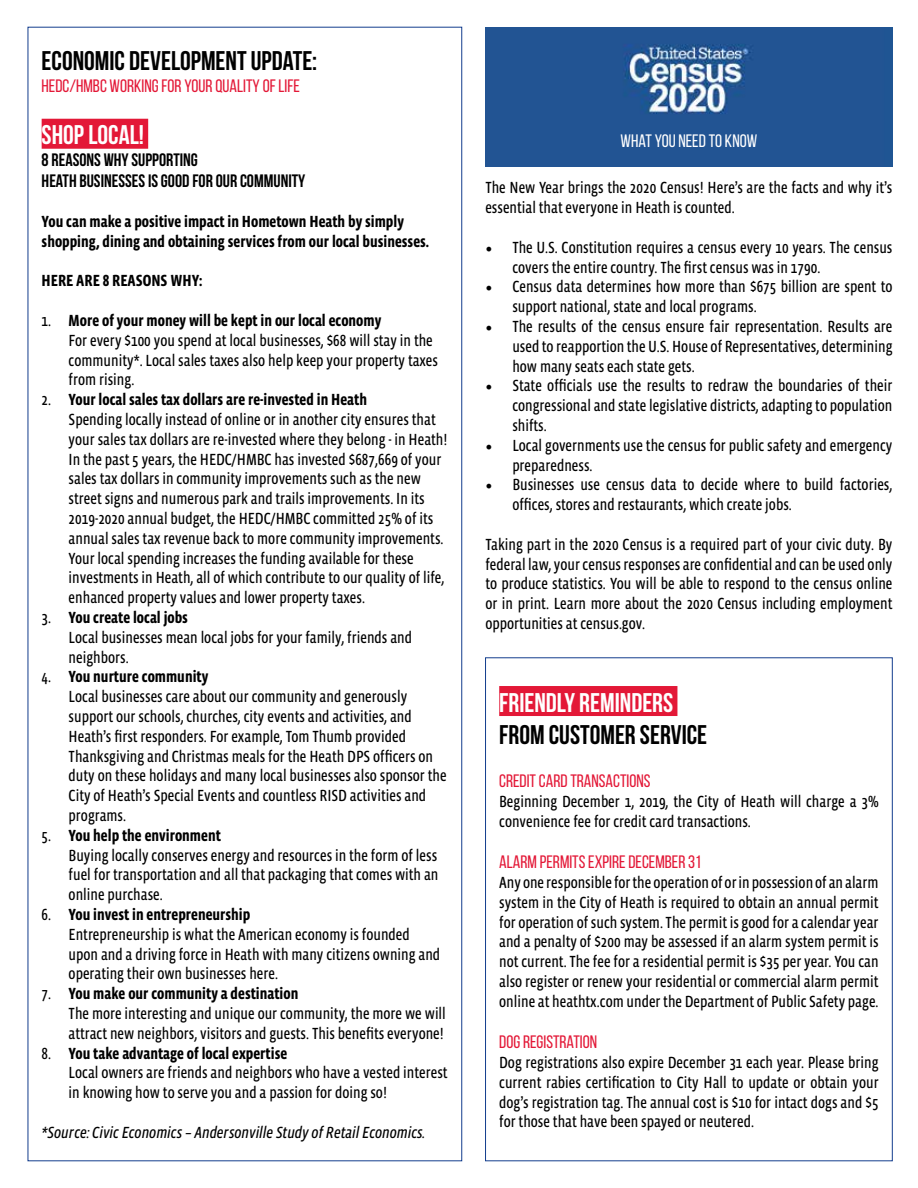
<style>
.page{position:relative;width:918px;height:1188px;background:#fff}
.page>*{position:absolute;margin:0;border:0;box-sizing:border-box;transform-origin:0 0}
.t1{font:700 27px "Bebas Neue";color:#000}
.t2{font:700 27px "Bebas Neue";color:#fff}
.t3{font:18px "Bebas Neue";color:#e31837}
.t4{font:700 18px/21.6px "Bebas Neue";color:#000}
.t5{font:18px "Bebas Neue";color:#fff}
.t6{font:16.5px/19.8px "Vista Sans Nar OTCE";color:#000}
.t7{font:700 16.5px/19.8px "Vista Sans Nar OTCE";color:#000}
.t8{font:italic 16.5px "Vista Sans Nar OTCE";color:#000}
.s1{font-weight:700}
.s2{font-family:"Minion Pro";font-size:18px}
</style>
<div class="page">
<div style="left:499px;top:686px;width:178px;height:30px;background:#e31837"></div>
<div style="left:42px;top:119px;width:106px;height:30px;background:#e31837"></div>
<img style="left:485px;top:27px;width:407px;height:139px">
<h1 class="t1" style="left:42px;top:46px;width:277px">ECONOMIC DEVELOPMENT UPDATE:</h1>
<p class="t3" style="left:42px;top:76px;width:260px">HEDC/HMBC WORKING FOR YOUR QUALITY OF LIFE</p>
<h1 class="t2" style="left:42px;top:120px;width:104px">SHOP LOCAL!</h1>
<p class="t4" style="left:42px;top:149px;width:265px">8 REASONS WHY SUPPORTING<br>HEATH BUSINESSES IS GOOD FOR OUR COMMUNITY</p>
<p class="t7" style="left:42px;top:211px;width:389px">You can make a positive impact in Hometown Heath by simply shopping, dining and obtaining services from our local businesses.</p>
<p class="t7" style="left:42px;top:271px;width:162px">HERE ARE 8 REASONS WHY:</p>
<p class="t6" style="left:69px;top:310px;width:371px;text-indent:-27px">1. <span class="s1">More of your money will be kept in our local economy<br></span>For every $100 you spend at local businesses, $68 will stay in the community*. Local sales taxes also help keep your property taxes from rising.</p>
<p class="t6" style="left:69px;top:390px;width:380px;text-indent:-27px">2. <span class="s1">Your local sales tax dollars are re-invested in Heath<br></span>Spending locally instead of online or in another city ensures that your sales tax dollars are re-invested where they belong - in Heath!<br>In the past 5 years, the HEDC/HMBC has invested $687,669 of your sales tax dollars in community improvements such as the new street signs and numerous park and trails improvements. In its 2019-2020 annual budget, the HEDC/HMBC committed 25% of its annual sales tax revenue back to more community improvements.<br>Your local spending increases the funding available for these investments in Heath, all of which contribute to our quality of life, enhanced property values and lower property taxes.</p>
<p class="t6" style="left:69px;top:607px;width:345px;text-indent:-27px">3. <span class="s1">You create local jobs<br></span>Local businesses mean local jobs for your family, friends and neighbors.</p>
<p class="t6" style="left:69px;top:667px;width:380px;text-indent:-27px">4. <span class="s1">You nurture community<br></span>Local businesses care about our community and generously support our schools, churches, city events and activities, and Heath’s first responders. For example, Tom Thumb provided Thanksgiving and Christmas meals for the Heath DPS officers on duty on these holidays and many local businesses also sponsor the City of Heath’s Special Events and countless RISD activities and programs.</p>
<p class="t6" style="left:69px;top:825px;width:371px;text-indent:-27px">5. <span class="s1">You help the environment<br></span>Buying locally conserves energy and resources in the form of less fuel for transportation and all that packaging that comes with an online purchase.</p>
<p class="t6" style="left:69px;top:904px;width:373px;text-indent:-27px">6. <span class="s1">You invest in entrepreneurship<br></span>Entrepreneurship is what the American economy is founded upon and a driving force in Heath with many citizens owning and operating their own businesses here.</p>
<p class="t6" style="left:69px;top:984px;width:379px;text-indent:-27px">7. <span class="s1">You make our community a destination<br></span>The more interesting and unique our community, the more we will attract new neighbors, visitors and guests. This benefits everyone!</p>
<p class="t6" style="left:69px;top:1043px;width:381px;text-indent:-27px">8. <span class="s1">You take advantage of local expertise<br></span>Local owners are friends and neighbors who have a vested interest in knowing how to serve you and a passion for doing so!</p>
<p class="t8" style="left:42px;top:1123px;width:385px">*Source: Civic Economics – Andersonville Study of Retail Economics.</p>
<p class="t5" style="left:621px;top:131px;width:138px">WHAT YOU NEED TO KNOW</p>
<p class="t6" style="left:485px;top:178px;width:409px">The New Year brings the 2020 Census! Here’s are the facts and why it’s essential that everyone in Heath is counted.</p>
<p class="t6" style="left:512px;top:237px;width:382px;text-indent:-27px"><span class="s2">•</span> The U.S. Constitution requires a census every 10 years. The census covers the entire country. The first census was in 1790.</p>
<p class="t6" style="left:512px;top:277px;width:382px;text-indent:-27px"><span class="s2">•</span> Census data determines how more than $675 billion are spent to support national, state and local programs.</p>
<p class="t6" style="left:512px;top:316px;width:382px;text-align:justify;text-indent:-27px"><span class="s2">•</span> The results of the census ensure fair representation. Results are used to reapportion the U.S. House of Representatives, determining how many seats each state gets.</p>
<p class="t6" style="left:512px;top:376px;width:382px;text-align:justify;text-indent:-27px"><span class="s2">•</span> State officials use the results to redraw the boundaries of their congressional and state legislative districts, adapting to population shifts.</p>
<p class="t6" style="left:512px;top:435px;width:382px;text-indent:-27px"><span class="s2">•</span> Local governments use the census for public safety and emergency preparedness.</p>
<p class="t6" style="left:512px;top:475px;width:382px;text-indent:-27px"><span class="s2">•</span> Businesses use census data to decide where to build factories, offices, stores and restaurants, which create jobs.</p>
<p class="t6" style="left:485px;top:534px;width:409px;text-align:justify">Taking part in the 2020 Census is a required part of your civic duty. By federal law, your census responses are confidential and can be used only to produce statistics. You will be able to respond to the census online or in print. Learn more about the 2020 Census including employment opportunities at census.gov.</p>
<h1 class="t2" style="left:499px;top:687px;width:176px">FRIENDLY REMINDERS</h1>
<h1 class="t1" style="left:499px;top:720px;width:209px">FROM CUSTOMER SERVICE</h1>
<p class="t3" style="left:499px;top:771px;width:153px">CREDIT CARD TRANSACTIONS</p>
<p class="t6" style="left:499px;top:791px;width:381px">Beginning December 1, 2019, the City of Heath will charge a 3% convenience fee for credit card transactions.</p>
<p class="t3" style="left:499px;top:852px;width:204px">ALARM PERMITS EXPIRE DECEMBER 31</p>
<p class="t6" style="left:499px;top:872px;width:381px;text-align:justify">Any one responsible for the operation of or in possession of an alarm system in the City of Heath is required to obtain an annual permit for operation of such system. The permit is good for a calendar year and a penalty of $200 may be assessed if an alarm system permit is not current. The fee for a residential permit is $35 per year. You can also register or renew your residential or commercial alarm permit online at heathtx.com under the Department of Public Safety page.</p>
<p class="t3" style="left:499px;top:1032px;width:99px">DOG REGISTRATION</p>
<p class="t6" style="left:499px;top:1052px;width:381px;text-align:justify">Dog registrations also expire December 31 each year. Please bring current rabies certification to City Hall to update or obtain your dog’s registration tag. The annual cost is $10 for intact dogs and $5 for those that have been spayed or neutered.</p>
</div>
